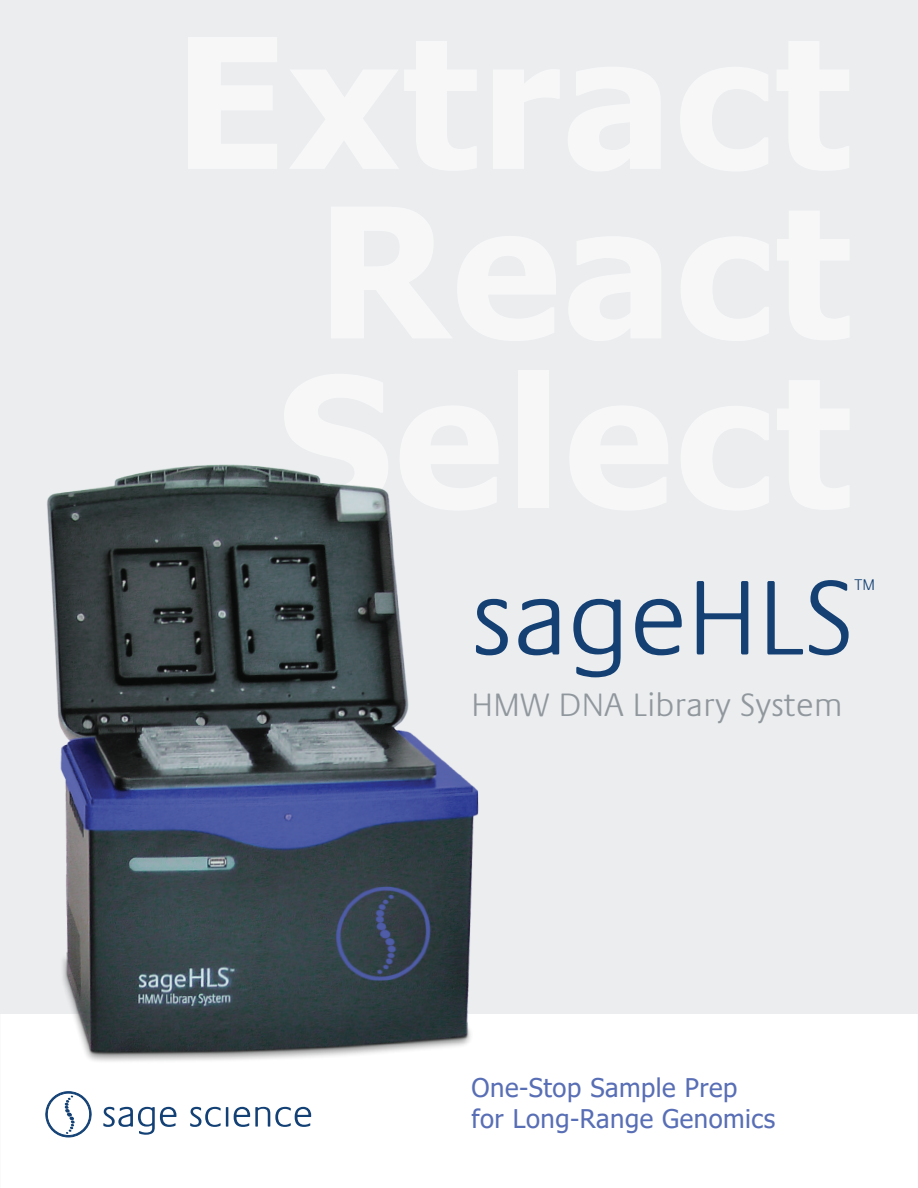
<style>
.page{position:relative;width:918px;height:1188px;background:#fff}
.page>*{position:absolute;margin:0;border:0;box-sizing:border-box;transform-origin:0 0}
.t1{font:300 108px "Praxis LT Pro";color:#144074}
.t2{font:300 33px "Praxis LT Pro";letter-spacing:.01em;color:#90979d}
.t3{font:25.65px/30.8px "Tahoma";letter-spacing:.02em;color:#586eb5}
.t4{font:300 15.75px "Praxis LT Pro";color:#144074}
</style>
<div class="page">
<div style="left:0;top:0;width:918px;height:1013px;background:#ebedef"></div>
<img style="left:16px;top:464px;width:517px;height:598px">
<svg style="left:103px;top:1107px;width:73px;height:28px"></svg>
<svg style="left:190px;top:1107px;width:31px;height:20px"></svg>
<hr style="left:226px;top:1107px;width:2px;height:20px;background:#134175">
<svg style="left:234px;top:1107px;width:77px;height:20px"></svg>
<svg style="left:45px;top:1091px;width:47px;height:46px"></svg>
<h1 class="t1" style="left:472px;top:556px;width:385px">sageHLS</h1>
<p class="t4" style="left:855px;top:576px;width:22px">TM</p>
<p class="t2" style="left:472px;top:686px;width:372px">HMW DNA Library System</p>
<p class="t3" style="left:472px;top:1074px;width:305px">One-Stop Sample Prep for Long-Range Genomics</p>
</div>
